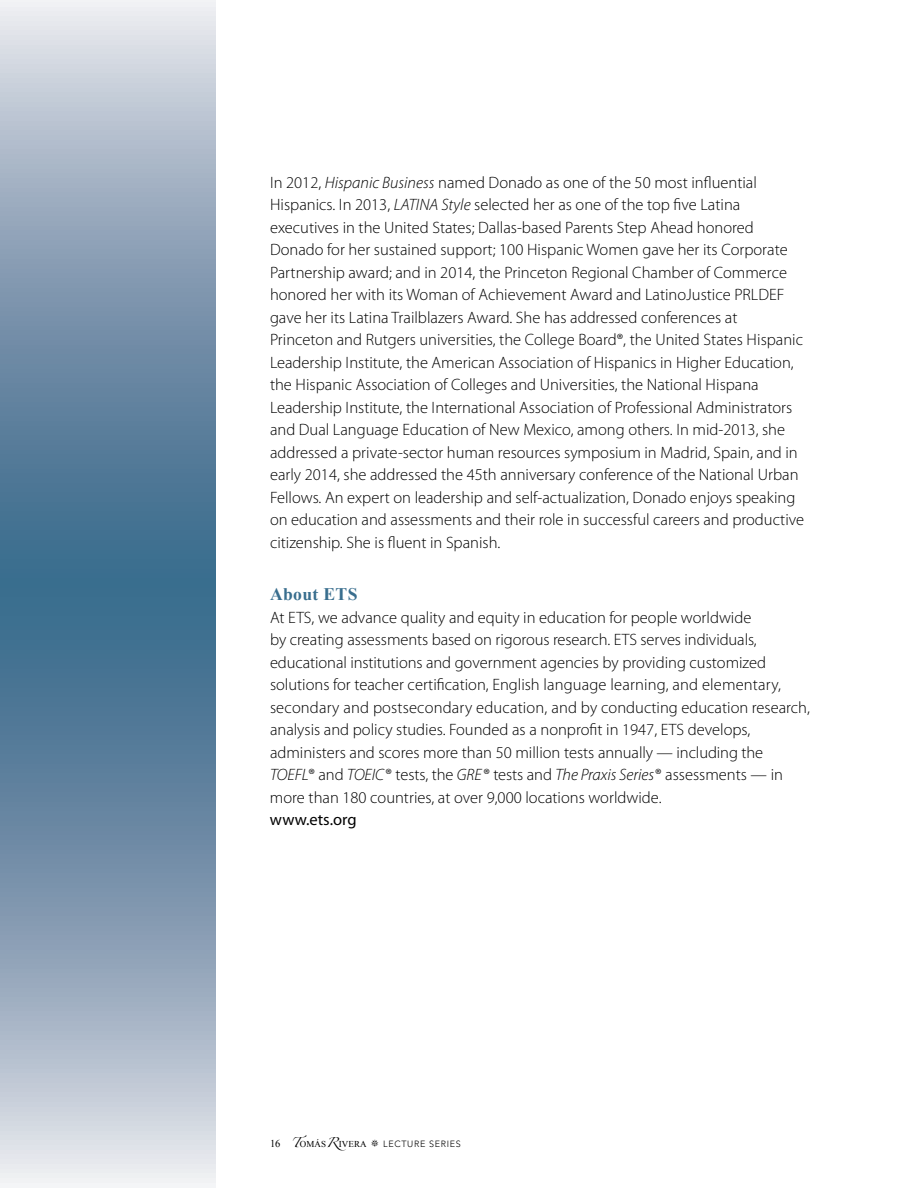
<style>
.page{position:relative;width:918px;height:1188px;background:#fff}
.page>*{position:absolute;margin:0;border:0;box-sizing:border-box;transform-origin:0 0}
.t1{font:700 17.7px "Times New Roman";letter-spacing:.02em;color:#396e8e}
.P__body{font:300 16.5px/22.5px "Myriad Pro";color:#000}
.t2{font:300 9px "Avenir LT Std";letter-spacing:.075em;color:#000}
.s1{font-style:italic}
.s2{font-weight:400}
.s3{font-family:"Times New Roman";font-weight:400;font-size:10.5px}
.s4{font-family:"Zapfino";font-weight:400}
.s5{font-family:"Times New Roman";font-weight:400}
</style>
<div class="page">
<svg style="left:0;top:0;width:216px;height:1188px;background:#849db3"></svg>
<p class="P__body" style="left:270px;top:171px;width:536px">In 2012, <span class="s1">Hispanic Business</span> named Donado as one of the 50 most influential Hispanics. In 2013, <span class="s1">LATINA Style</span> selected her as one of the top five Latina executives in the United States; Dallas-based Parents Step Ahead honored Donado for her sustained support; 100 Hispanic Women gave her its Corporate Partnership award; and in 2014, the Princeton Regional Chamber of Commerce honored her with its Woman of Achievement Award and LatinoJustice PRLDEF gave her its Latina Trailblazers Award. She has addressed conferences at Princeton and Rutgers universities, the College Board®, the United States Hispanic Leadership Institute, the American Association of Hispanics in Higher Education, the Hispanic Association of Colleges and Universities, the National Hispana Leadership Institute, the International Association of Professional Administrators and Dual Language Education of New Mexico, among others. In mid-2013, she addressed a private-sector human resources symposium in Madrid, Spain, and in early 2014, she addressed the 45th anniversary conference of the National Urban Fellows. An expert on leadership and self-actualization, Donado enjoys speaking on education and assessments and their role in successful careers and productive citizenship. She is fluent in Spanish.</p>
<h3 class="t1" style="left:270px;top:582px;width:89px">About ETS</h3>
<p class="P__body" style="left:270px;top:606px;width:541px">At ETS, we advance quality and equity in education for people worldwide<br>by creating assessments based on rigorous research. ETS serves individuals, educational institutions and government agencies by providing customized solutions for teacher certification, English language learning, and elementary, secondary and postsecondary education, and by conducting education research, analysis and policy studies. Founded as a nonprofit in 1947, ETS develops, administers and scores more than 50 million tests annually — including the <span class="s1">TOEFL</span>® and <span class="s1">TOEIC</span>® tests, the <span class="s1">GRE</span>® tests and <span class="s1">The Praxis Series</span>® assessments — in more than 180 countries, at over 9,000 locations worldwide.<br><span class="s2">www.ets.org</span></p>
<p class="t2" style="left:270px;top:1139px;width:192px"><span class="s3">16</span> <span class="s4">T</span><span class="s5">OMÁS</span><span class="s4">R</span><span class="s5">IVERA</span> • LECTURE SERIES</p>
</div>
